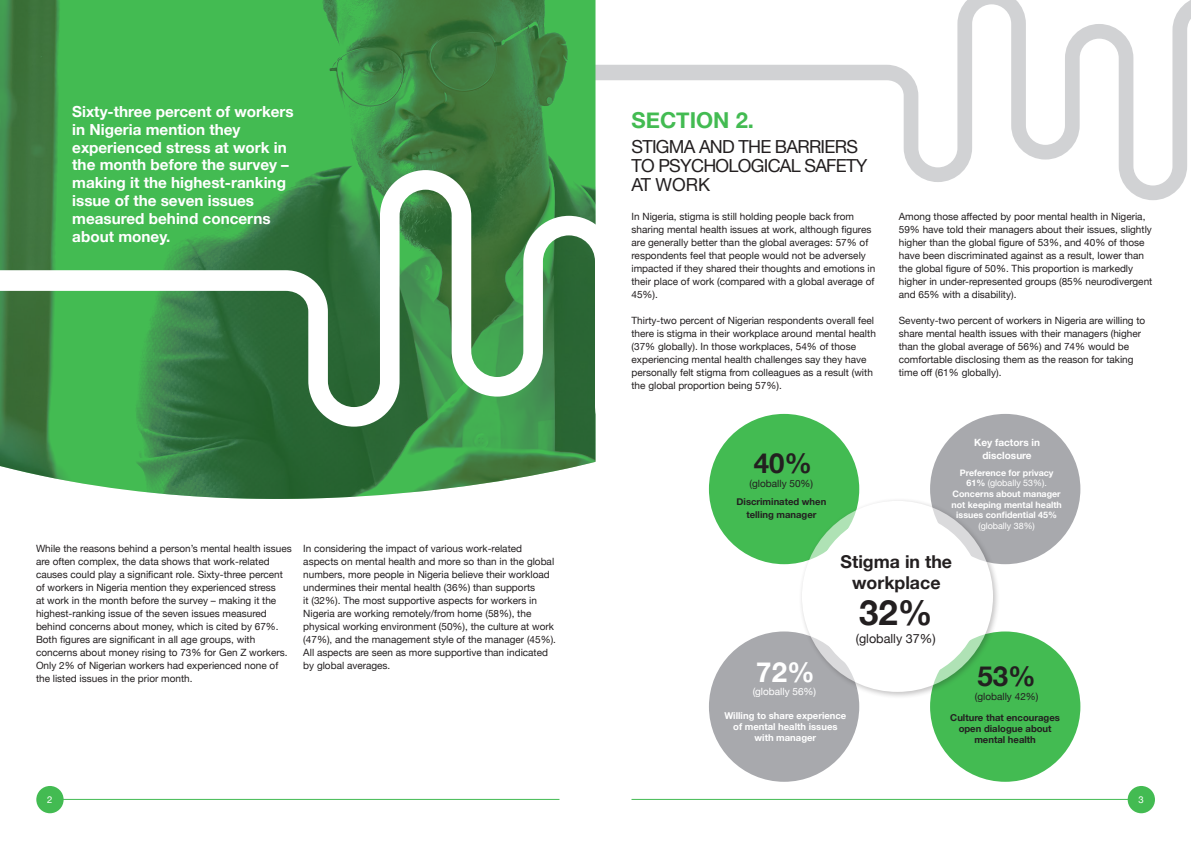
<style>
.page{position:relative;width:1191px;height:842px;background:#fff}
.page>*{position:absolute;margin:0;border:0;box-sizing:border-box;transform-origin:0 0}
.t1{font:700 34.8px "Helvetica Neue";color:#231f20}
.t2{font:700 27.6px "Helvetica Neue";color:#231f20}
.t3{font:700 27.6px "Helvetica Neue";color:#fff}
.t4{font:700 22px "Helvetica Neue";color:#43bb52}
.t5{font:18px/19px "Helvetica Neue";letter-spacing:-.04em;color:#231f20}
.t6{font:700 17.7px/21px "Helvetica Neue";color:#231f20;text-align:center}
.t7{font:700 15.3px/17.8px "Helvetica Neue";color:#fff}
.t8{font:12.6px "Helvetica Neue";color:#231f20}
.t9{font:10px/13px "Helvetica Neue";color:#231f20}
.t10{font:700 10px/12.3px "Helvetica Neue";color:#fff;text-align:center}
.t11{font:10px "Helvetica Neue";color:#fff}
.t12{font:700 9.5px/11px "Helvetica Neue";color:#231f20;text-align:center}
.t13{font:700 9.5px/11.1px "Helvetica Neue";color:#fff;text-align:center}
.t14{font:9.5px "Helvetica Neue";color:#fff}
.t15{font:700 8.9px/10.7px "Helvetica Neue";color:#fff;text-align:center}
.s1{font-weight:400}
</style>
<div class="page">
<svg style="left:595px;top:0;width:596px;height:170px"></svg>
<img style="left:0;top:0;width:595px;height:499px">
<svg style="left:0;top:170px;width:1187px;height:281px"></svg>
<hr style="left:631px;top:799px;width:501px;height:1px;background:#43bb52">
<hr style="left:58px;top:799px;width:501px;height:1px;background:#43bb52">
<div style="left:1127px;top:786px;width:28px;height:27px;background:#43bb52;border-radius:50%"></div>
<div style="left:36px;top:786px;width:28px;height:27px;background:#43bb52;border-radius:50%"></div>
<div style="left:930px;top:414px;width:150px;height:150px;background:#a8a9ad;border-radius:50%"></div>
<div style="left:709px;top:414px;width:150px;height:150px;background:#43bb52;border-radius:50%"></div>
<div style="left:930px;top:631px;width:150px;height:151px;background:#43bb52;border-radius:50%"></div>
<div style="left:709px;top:631px;width:150px;height:151px;background:#a8a9ad;border-radius:50%"></div>
<div style="left:798px;top:497px;width:202px;height:202px;background:#231f20;opacity:.47"></div>
<svg style="left:802px;top:501px;width:191px;height:191px"></svg>
<div style="left:813px;top:513px;width:168px;height:168px;background:#fff;border-radius:50%"></div>
<p class="t7" style="left:72px;top:103px;width:223px">Sixty-three percent of workers in Nigeria mention they experienced stress at work in the month before the survey – making it the highest-ranking issue of the seven issues measured behind concerns about money.</p>
<p class="t9" style="left:36px;top:542px;width:257px">While the reasons behind a person’s mental health issues are often complex, the data shows that work-related causes could play a significant role. Sixty-three percent of workers in Nigeria mention they experienced stress<br>at work in the month before the survey – making it the highest-ranking issue of the seven issues measured behind concerns about money, which is cited by 67%.<br>Both figures are significant in all age groups, with concerns about money rising to 73% for Gen Z workers.<br>Only 2% of Nigerian workers had experienced none of the listed issues in the prior month.</p>
<p class="t9" style="left:303px;top:542px;width:254px">In considering the impact of various work-related aspects on mental health and more so than in the global numbers, more people in Nigeria believe their workload undermines their mental health (36%) than supports<br>it (32%). The most supportive aspects for workers in Nigeria are working remotely/from home (58%), the physical working environment (50%), the culture at work (47%), and the management style of the manager (45%).<br>All aspects are seen as more supportive than indicated by global averages.</p>
<p class="t4" style="left:631px;top:103px;width:124px">SECTION 2.</p>
<p class="t5" style="left:631px;top:138px;width:237px">STIGMA AND THE BARRIERS<br>TO PSYCHOLOGICAL SAFETY<br>AT WORK</p>
<p class="t9" style="left:631px;top:211px;width:245px">In Nigeria, stigma is still holding people back from sharing mental health issues at work, although figures are generally better than the global averages: 57% of respondents feel that people would not be adversely impacted if they shared their thoughts and emotions in their place of work (compared with a global average of 45%).</p>
<p class="t9" style="left:631px;top:315px;width:246px">Thirty-two percent of Nigerian respondents overall feel there is stigma in their workplace around mental health (37% globally). In those workplaces, 54% of those experiencing mental health challenges say they have personally felt stigma from colleagues as a result (with the global proportion being 57%).</p>
<p class="t2" style="left:754px;top:441px;width:60px">40%</p>
<p class="t9" style="left:749px;top:477px;width:65px">(globally 50%)</p>
<p class="t12" style="left:736px;top:496px;width:91px;line-height:12.3px">Discriminated when telling manager</p>
<p class="t9" style="left:898px;top:211px;width:255px">Among those affected by poor mental health in Nigeria, 59% have told their managers about their issues, slightly higher than the global figure of 53%, and 40% of those have been discriminated against as a result, lower than the global figure of 50%. This proportion is markedly higher in under-represented groups (85% neurodivergent and 65% with a disability).</p>
<p class="t9" style="left:898px;top:315px;width:248px">Seventy-two percent of workers in Nigeria are willing to share mental health issues with their managers (higher than the global average of 56%) and 74% would be comfortable disclosing them as the reason for taking time off (61% globally).</p>
<p class="t10" style="left:974px;top:437px;width:67px">Key factors in disclosure</p>
<p class="t15" style="left:959px;top:467px;width:95px">Preference for privacy<br>61% <span class="s1">(globally 53%).</span></p>
<p class="t15" style="left:951px;top:489px;width:112px">Concerns about manager not keeping mental health issues confidential 45% <span class="s1">(globally 38%)</span></p>
<p class="t6" style="left:840px;top:551px;width:113px">Stigma in the workplace</p>
<p class="t1" style="left:859px;top:585px;width:75px">32%</p>
<p class="t8" style="left:855px;top:629px;width:81px">(globally 37%)</p>
<p class="t3" style="left:756px;top:650px;width:60px">72%</p>
<p class="t13" style="left:724px;top:710px;width:123px">Willing to share experience of mental health issues with manager</p>
<p class="t11" style="left:752px;top:684px;width:65px">(globally 56%)</p>
<p class="t2" style="left:977px;top:655px;width:60px">53%</p>
<p class="t9" style="left:975px;top:691px;width:65px">(globally 42%)</p>
<p class="t12" style="left:950px;top:712px;width:111px">Culture that encourages open dialogue about mental health</p>
<p class="t14" style="left:47px;top:793px;width:7px">2</p>
<p class="t14" style="left:1138px;top:793px;width:7px">3</p>
</div>
